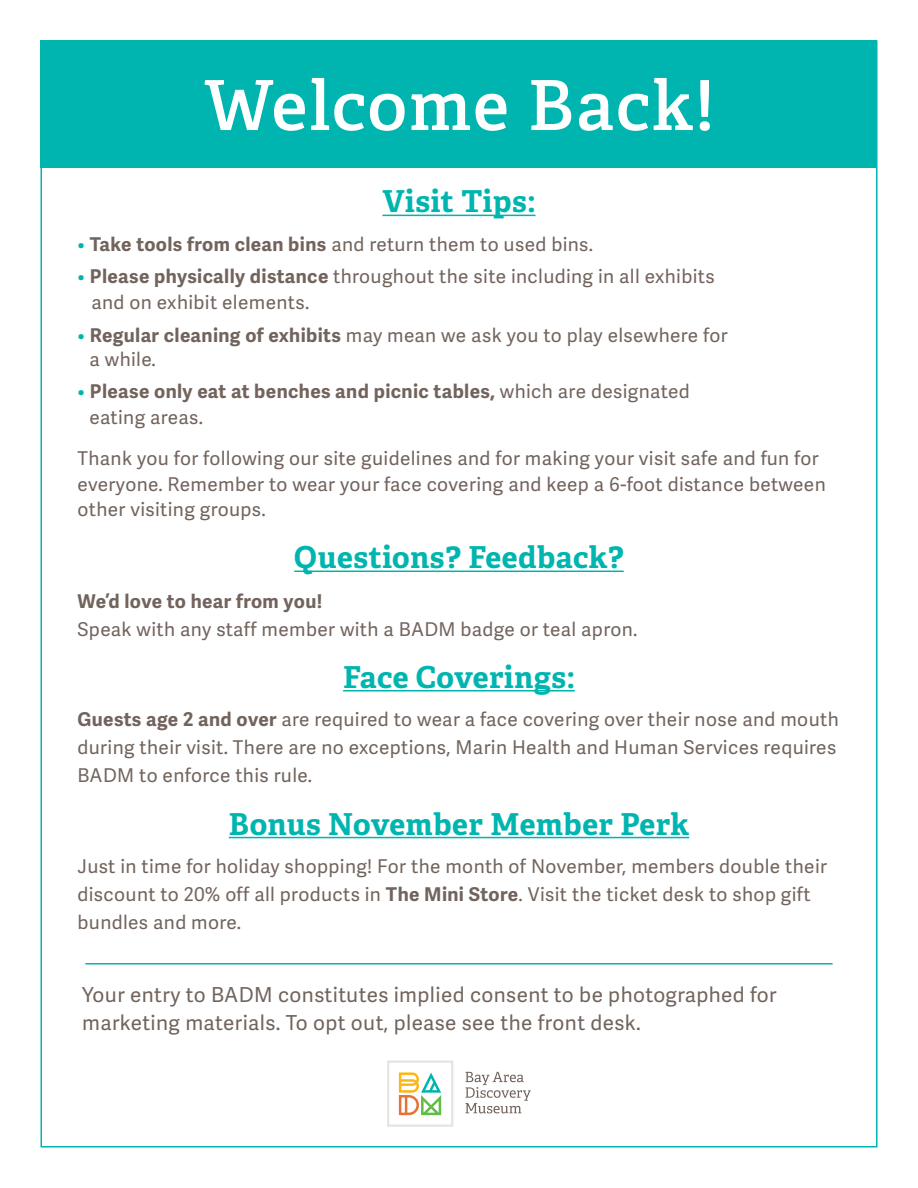
<style>
.page{position:relative;width:918px;height:1188px;background:#fff}
.page>*{position:absolute;margin:0;border:0;box-sizing:border-box;transform-origin:0 0}
.t1{font:69px "Adelle PE Sb";letter-spacing:.025em;color:#fff}
.t2{font:700 30.15px "Adelle PE";letter-spacing:.015em;color:#00b5af}
.t3{font:20.7px/28.5px "Adelle Sans";letter-spacing:.02em;color:#72645d}
.t4{font:19.05px/27.9px "Adelle Sans";letter-spacing:.02em;color:#72645d}
.t5{font:700 19.05px "Adelle Sans";letter-spacing:.02em;color:#72645d}
.s1{color:#00b5af}
.s2{font-weight:700}
.s3{font-weight:400;color:#00b5af}
.s4{font-weight:400}
</style>
<div class="page">
<hr style="left:382px;top:215px;width:154px;height:1px;background:#00b5af">
<hr style="left:294px;top:571px;width:330px;height:1px;background:#00b5af">
<hr style="left:343px;top:690px;width:232px;height:2px;background:#00b5af">
<hr style="left:229px;top:837px;width:460px;height:1px;background:#00b5af">
<div style="left:40px;top:40px;width:838px;height:128px;background:#00b5af"></div>
<svg style="left:465px;top:1072px;width:66px;height:41px"></svg>
<svg style="left:387px;top:1061px;width:66px;height:66px"></svg>
<hr style="left:85px;top:963px;width:748px;height:1px;background:#00b5af">
<p class="t1" style="left:204px;top:55px;width:512px">Welcome Back!</p>
<p class="t2" style="left:382px;top:180px;width:155px">Visit Tips:</p>
<p class="t4" style="left:78px;top:231px;width:517px"><span class="s1">•</span> <span class="s2">Take tools from clean bins</span> and return them to used bins.</p>
<p class="t4" style="left:78px;top:263px;width:639px"><span class="s1">•</span> <span class="s2">Please physically distance</span> throughout the site including in all exhibits</p>
<p class="t4" style="left:91px;top:289px;width:219px">and on exhibit elements.</p>
<p class="t4" style="left:90px;top:323px;width:640px;line-height:24.2px;text-indent:-12px"><span class="s1">•</span> <span class="s2">Regular cleaning of exhibits</span> may mean we ask you to play elsewhere for a while.</p>
<p class="t5" style="left:78px;top:380px;width:614px"><span class="s3">•</span> Please only eat at benches and picnic tables, <span class="s4">which are designated</span></p>
<p class="t4" style="left:90px;top:404px;width:115px">eating areas.</p>
<p class="t4" style="left:78px;top:446px;width:750px;line-height:25.3px">Thank you for following our site guidelines and for making your visit safe and fun for everyone. Remember to wear your face covering and keep a 6-foot distance between other visiting groups.</p>
<p class="t2" style="left:294px;top:536px;width:331px">Questions? Feedback?</p>
<p class="t5" style="left:78px;top:589px;width:246px">We’d love to hear from you!</p>
<p class="t4" style="left:78px;top:615px;width:561px">Speak with any staff member with a BADM badge or teal apron.</p>
<p class="t2" style="left:343px;top:655px;width:233px">Face Coverings:</p>
<p class="t4" style="left:78px;top:706px;width:763px"><span class="s2">Guests age 2 and over</span> are required to wear a face covering over their nose and mouth during their visit. There are no exceptions, Marin Health and Human Services requires<br>BADM to enforce this rule.</p>
<p class="t2" style="left:229px;top:802px;width:462px">Bonus November Member Perk</p>
<p class="t4" style="left:78px;top:853px;width:751px">Just in time for holiday shopping! For the month of November, members double their discount to 20% off all products in <span class="s2">The Mini Store</span>. Visit the ticket desk to shop gift bundles and more.</p>
<p class="t3" style="left:82px;top:981px;width:696px">Your entry to BADM constitutes implied consent to be photographed for marketing materials. To opt out, please see the front desk.</p>
</div>
